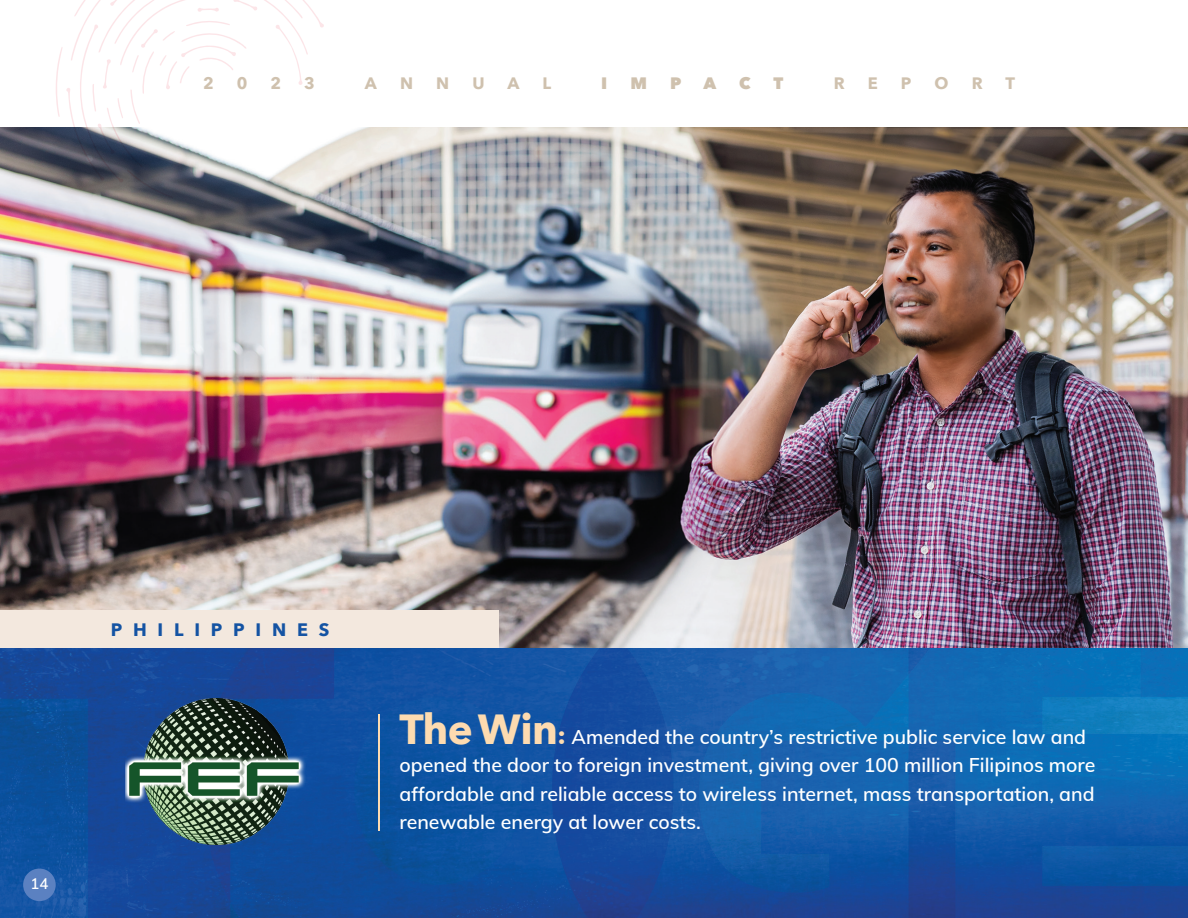
<style>
.page{position:relative;width:1188px;height:918px;background:#fff}
.page>*{position:absolute;margin:0;border:0;box-sizing:border-box;transform-origin:0 0}
.t1{font:19.5px/28.5px "Mulish";color:#fff}
.t2{font:700 18px "Avenir Next";letter-spacing:.6em;color:#1453a3}
.t3{font:700 16.5px "Avenir Next";color:#cfc1ae}
.t4{font:800 16.5px "Avenir Next";color:#cfc1ae}
.t5{font:15px "Mulish";color:#fff}
.s1{font-family:"Avenir Next";font-weight:700;font-size:42px;color:#fddbb0}
.s2{font-family:"Avenir Next";font-weight:700;font-size:25.5px;color:#fddbb0}
</style>
<div class="page">
<img style="left:0;top:127px;width:1188px;height:521px">
<svg style="left:56px;top:0;width:268px;height:198px"></svg>
<div style="left:0;top:610px;width:499px;height:71px;background:#f3e8de"></div>
<img style="left:0;top:648px;width:1188px;height:270px">
<hr style="left:378px;top:714px;width:1px;height:117px;background:#fddbb0">
<div style="left:23px;top:869px;width:33px;height:32px;background:#5b81c1;border-radius:50%"></div>
<img style="left:126px;top:698px;width:180px;height:146px">
<p class="t3" style="left:203px;top:69px;width:12px">2</p>
<p class="t3" style="left:237px;top:69px;width:12px">0</p>
<p class="t3" style="left:271px;top:69px;width:12px">2</p>
<p class="t3" style="left:304px;top:69px;width:12px">3</p>
<p class="t3" style="left:365px;top:69px;width:14px">A</p>
<p class="t3" style="left:400px;top:69px;width:15px">N</p>
<p class="t3" style="left:436px;top:69px;width:15px">N</p>
<p class="t3" style="left:472px;top:69px;width:14px">U</p>
<p class="t3" style="left:507px;top:69px;width:14px">A</p>
<p class="t3" style="left:542px;top:69px;width:10px">L</p>
<p class="t4" style="left:601px;top:73px;width:8px">I</p>
<p class="t4" style="left:630px;top:73px;width:18px">M</p>
<p class="t4" style="left:670px;top:73px;width:13px">P</p>
<p class="t4" style="left:703px;top:73px;width:14px">A</p>
<p class="t4" style="left:739px;top:73px;width:13px">C</p>
<p class="t4" style="left:774px;top:73px;width:11px">T</p>
<p class="t3" style="left:834px;top:69px;width:12px">R</p>
<p class="t3" style="left:868px;top:69px;width:12px">E</p>
<p class="t3" style="left:901px;top:69px;width:12px">P</p>
<p class="t3" style="left:935px;top:69px;width:16px">O</p>
<p class="t3" style="left:972px;top:69px;width:12px">R</p>
<p class="t3" style="left:1006px;top:69px;width:11px">T</p>
<p class="t2" style="left:111px;top:614px;width:220px">PHILIPPINES</p>
<p class="t5" style="left:30px;top:873px;width:19px">14</p>
<p class="t1" style="left:400px;top:722px;width:697px"><span class="s1">The Win</span><span class="s2">:</span> Amended the country’s restrictive public service law and opened the door to foreign investment, giving over 100 million Filipinos more affordable and reliable access to wireless internet, mass transportation, and renewable energy at lower costs.</p>
</div>
